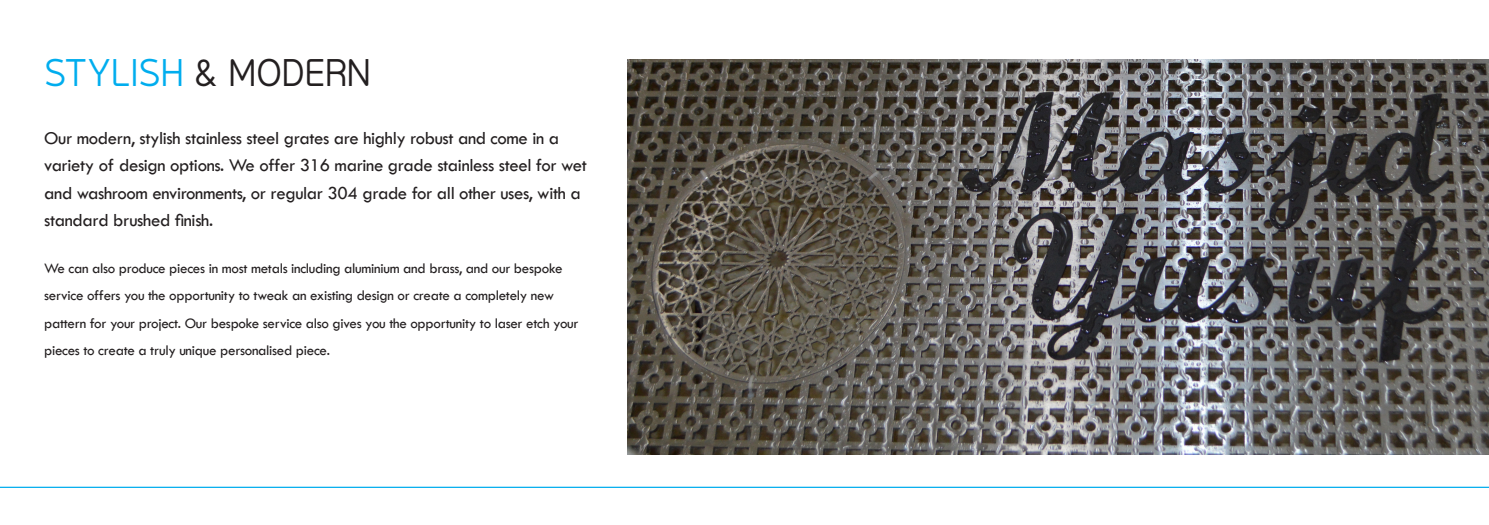
<style>
.page{position:relative;width:1489px;height:525px;background:#fff}
.page>*{position:absolute;margin:0;border:0;box-sizing:border-box;transform-origin:0 0}
.t1{font:35px "Genius";color:#00adee}
.t2{font:18.75px/27.5px "Tw Cen";letter-spacing:-.02em;color:#231f20}
.t3{font:15px/27.5px "Tw Cen";letter-spacing:-.02em;color:#231f20}
.s1{color:#231f20}
</style>
<div class="page">
<img style="left:627px;top:59px;width:861px;height:395px">
<hr style="left:0;top:486px;width:1488px;height:1px;background:#00adee">
<p class="t1" style="left:44px;top:51px;width:328px">STYLISH <span class="s1">&amp; MODERN</span></p>
<p class="t2" style="left:44px;top:124px;width:544px">Our modern, stylish stainless steel grates are highly robust and come in a variety of design options. We offer 316 marine grade stainless steel for wet and washroom environments, or regular 304 grade for all other uses, with a standard brushed finish.</p>
<p class="t3" style="left:44px;top:254px;width:536px">We can also produce pieces in most metals including aluminium and brass, and our bespoke service offers you the opportunity to tweak an existing design or create a completely new pattern for your project. Our bespoke service also gives you the opportunity to laser etch your pieces to create a truly unique personalised piece.</p>
</div>
